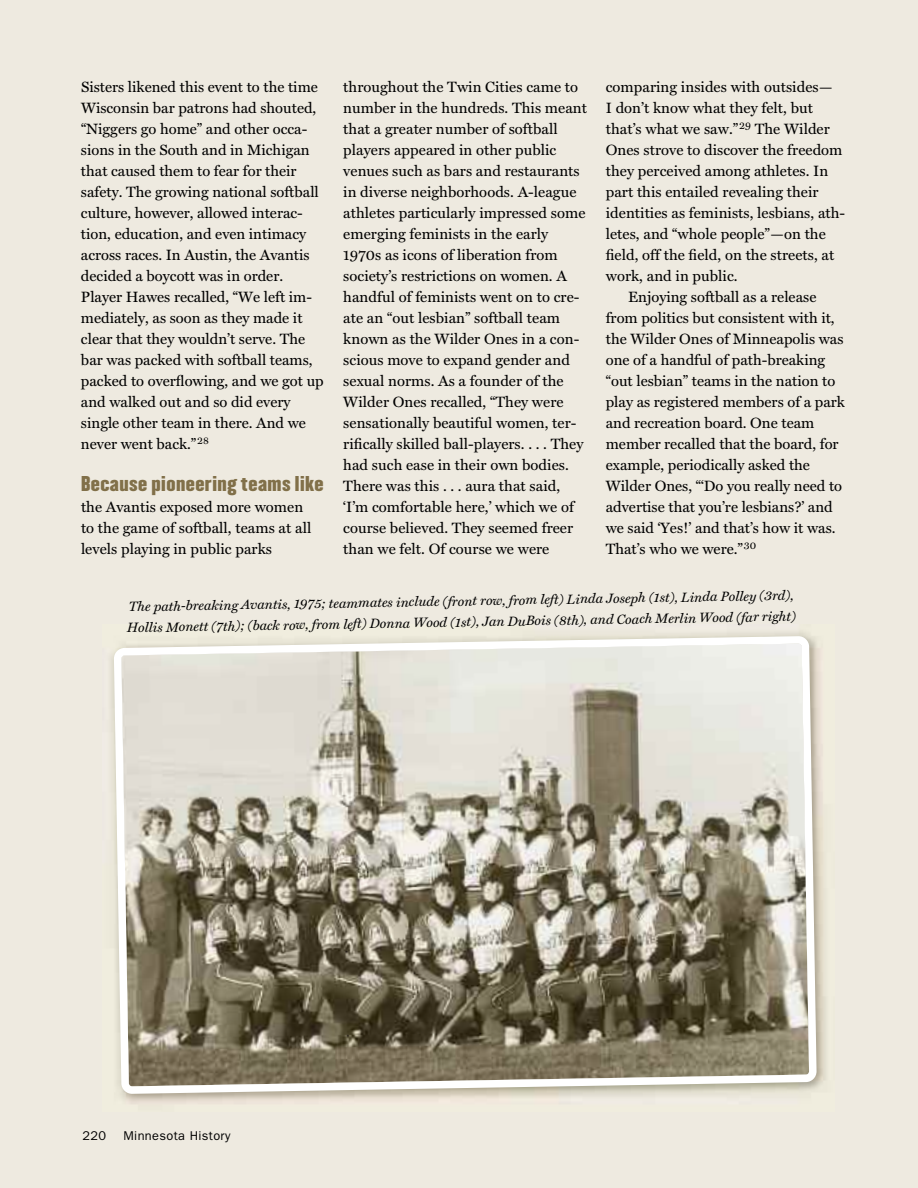
<style>
.page{position:relative;width:918px;height:1188px;background:#eeeae0}
.page>*{position:absolute;margin:0;border:0;box-sizing:border-box;transform-origin:0 0}
.t1{font:18.75px "Champion HTF Welterweight";letter-spacing:.025em;color:#817049}
.t2{font:15px/21px "Miller Text";letter-spacing:.005em;color:#000}
.t3{font:italic 13.5px/21px "Miller Text";color:#000}
.t4{font:12.75px "Franklin Gothic";letter-spacing:.03em;color:#000}
</style>
<div class="page">
<img style="left:111px;top:631px;width:716px;height:473px">
<svg style="left:114px;top:636px;width:703px;height:458px"></svg>
<p class="t2" style="left:606px;top:77px;width:228px">comparing insides with outsides—</p>
<p class="t2" style="left:606px;top:98px;width:209px">I don’t know what they felt, but</p>
<p class="t2" style="left:606px;top:119px;width:226px">that’s what we saw.”<sup>29</sup> The Wilder</p>
<p class="t2" style="left:606px;top:140px;width:238px">Ones strove to discover the freedom</p>
<p class="t2" style="left:606px;top:161px;width:224px">they perceived among athletes. In</p>
<p class="t2" style="left:606px;top:182px;width:214px">part this entailed revealing their</p>
<p class="t2" style="left:606px;top:203px;width:241px">identities as feminists, lesbians, ath-</p>
<p class="t2" style="left:606px;top:224px;width:222px">letes, and “whole people”—on the</p>
<p class="t2" style="left:606px;top:245px;width:230px">field, off the field, on the streets, at</p>
<p class="t2" style="left:606px;top:266px;width:133px">work, and in public.</p>
<p class="t2" style="left:628px;top:287px;width:190px">Enjoying softball as a release</p>
<p class="t2" style="left:606px;top:308px;width:230px">from politics but consistent with it,</p>
<p class="t2" style="left:606px;top:329px;width:239px">the Wilder Ones of Minneapolis was</p>
<p class="t2" style="left:606px;top:350px;width:221px">one of a handful of path-breaking</p>
<p class="t2" style="left:606px;top:371px;width:231px">“out lesbian” teams in the nation to</p>
<p class="t2" style="left:606px;top:392px;width:241px">play as registered members of a park</p>
<p class="t2" style="left:606px;top:413px;width:210px">and recreation board. One team</p>
<p class="t2" style="left:606px;top:434px;width:234px">member recalled that the board, for</p>
<p class="t2" style="left:606px;top:455px;width:206px">example, periodically asked the</p>
<p class="t2" style="left:606px;top:476px;width:238px">Wilder Ones, “‘Do you really need to</p>
<p class="t2" style="left:606px;top:497px;width:228px">advertise that you’re lesbians?’ and</p>
<p class="t2" style="left:606px;top:518px;width:231px">we said ‘Yes!’ and that’s how it was.</p>
<p class="t2" style="left:606px;top:539px;width:152px">That’s who we were.”<sup>30</sup></p>
<p class="t2" style="left:81px;top:77px;width:244px">Sisters likened this event to the time Wisconsin bar patrons had shouted, “Niggers go home” and other occa&shy;sions in the South and in Michigan that caused them to fear for their safety. The growing national softball culture, however, allowed interac&shy;tion, education, and even intimacy across races. In Austin, the Avantis decided a boycott was in order.<br>Player Hawes recalled, “We left im&shy;mediately, as soon as they made it clear that they wouldn’t serve. The bar was packed with softball teams, packed to overflowing, and we got up and walked out and so did every single other team in there. And we never went back.”<sup>28</sup></p>
<p class="t1" style="left:81px;top:474px;width:244px">Because pioneering teams like</p>
<p class="t2" style="left:81px;top:497px;width:232px">the Avantis exposed more women to the game of softball, teams at all levels playing in public parks</p>
<p class="t2" style="left:343px;top:77px;width:245px">throughout the Twin Cities came to number in the hundreds. This meant that a greater number of softball players appeared in other public venues such as bars and restaurants in diverse neighborhoods. A-league athletes particularly impressed some emerging feminists in the early 1970s as icons of liberation from society’s restrictions on women. A handful of feminists went on to cre&shy;ate an “out lesbian” softball team known as the Wilder Ones in a con&shy;scious move to expand gender and sexual norms. As a founder of the Wilder Ones recalled, “They were sensationally beautiful women, ter&shy;rifically skilled ball-players. . . . They had such ease in their own bodies.<br>There was this . . . aura that said, ‘I’m comfortable here,’ which we of course believed. They seemed freer than we felt. Of course we were</p>
<p class="t3" style="left:127px;top:596px;width:670px;rotate:-1deg">The path-breaking Avantis, 1975; teammates include (front row, from left) Linda Joseph (1st), Linda Polley (3rd),<br>Hollis Monett (7th); (back row, from left) Donna Wood (1st), Jan DuBois (8th), and Coach Merlin Wood (far right)</p>
<p class="t4" style="left:82px;top:1132px;width:25px">220</p>
<p class="t4" style="left:123px;top:1132px;width:109px">Minnesota History</p>
</div>
